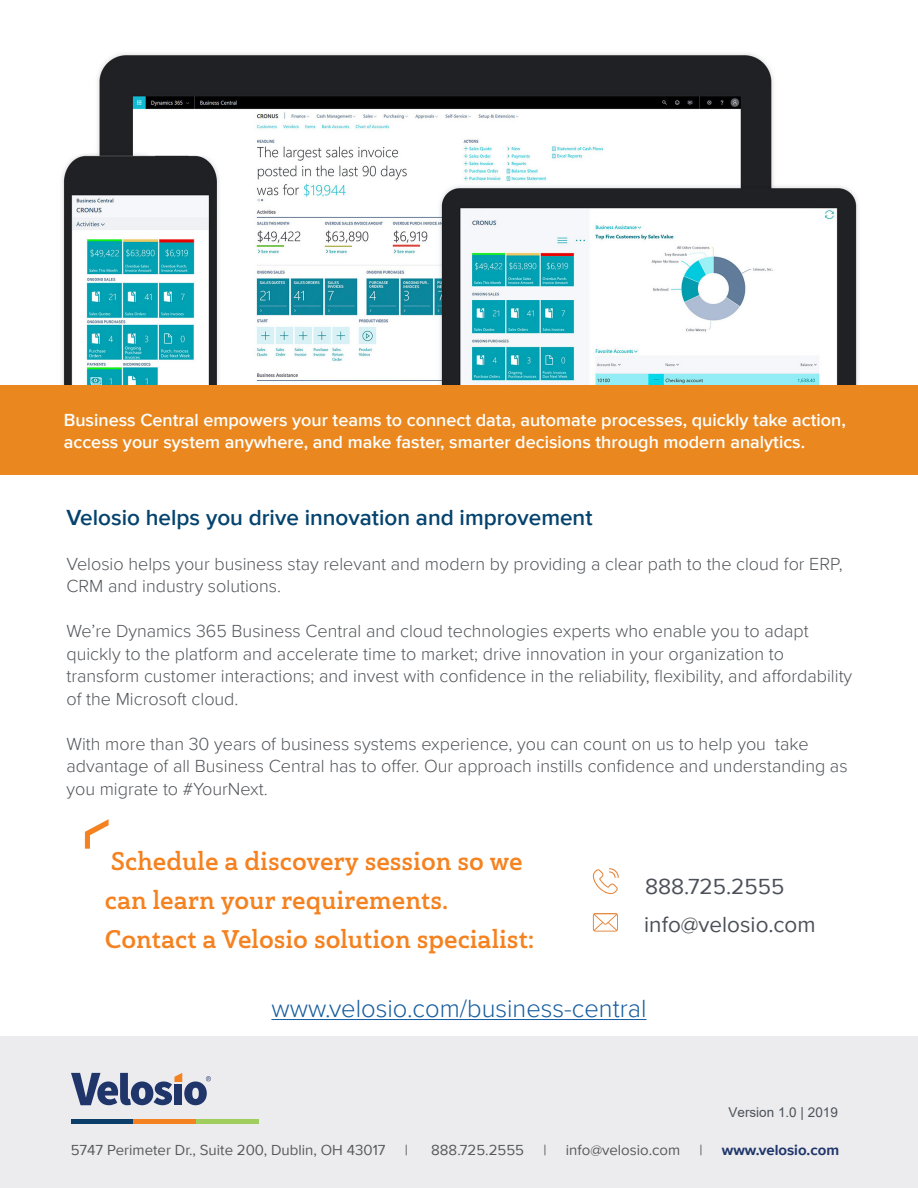
<style>
.page{position:relative;width:918px;height:1188px;background:#fff}
.page>*{position:absolute;margin:0;border:0;box-sizing:border-box;transform-origin:0 0}
.t1{font:25.5px/39px "Haboro Slab Nor Bol";color:#f58220}
.t2{font:300 25.5px "Proxima Nova";color:#175d9e}
.Bullets{font:600 22.5px "Proxima Nova";color:#04436e}
.t3{font:22.5px "Proxima Nova";color:#4c5159}
.Bullets-2{font:300 18px/22.5px "Proxima Nova";color:#53565a}
.Progressus_right{font:600 18px/21.6px "Proxima Nova";color:#fff}
.t4{font:15px "Proxima Nova";color:#57585a}
.t5{font:700 15px "Proxima Nova";color:#20366b}
.t6{font:13.5px "Arial";color:#4c5159}
</style>
<div class="page">
<div style="left:0;top:1037px;width:918px;height:151px;background:#ececee"></div>
<svg style="left:71px;top:1073px;width:140px;height:32px"></svg>
<svg style="left:85px;top:819px;width:24px;height:30px"></svg>
<hr style="left:271px;top:1019px;width:376px;height:1px;background:#175d9e">
<hr style="left:71px;top:1120px;width:62px;height:4px;background:#0b3f69">
<hr style="left:196px;top:1120px;width:62px;height:4px;background:#a0ce5e">
<hr style="left:133px;top:1120px;width:63px;height:4px;background:#f58220">
<svg style="left:592px;top:868px;width:27px;height:27px"></svg>
<svg style="left:593px;top:913px;width:25px;height:19px"></svg>
<img style="left:62px;top:53px;width:796px;height:332px">
<div style="left:0;top:385px;width:918px;height:90px;background:#ea881f"></div>
<p class="Progressus_right" style="left:64px;top:409px;width:784px">Business Central empowers your teams to connect data, automate processes, quickly take action, access your system anywhere, and make faster, smarter decisions through modern analytics.</p>
<p class="Bullets" style="left:66px;top:500px;width:528px">Velosio helps you drive innovation and improvement</p>
<p class="Bullets-2" style="left:66px;top:551px;width:778px">Velosio helps your business stay relevant and modern by providing a clear path to the cloud for ERP,<br>CRM and industry solutions.</p>
<p class="Bullets-2" style="left:66px;top:619px;width:787px">We’re Dynamics 365 Business Central and cloud technologies experts who enable you to adapt quickly to the platform and accelerate time to market; drive innovation in your organization to transform customer interactions; and invest with confidence in the reliability, flexibility, and affordability of the Microsoft cloud.</p>
<p class="Bullets-2" style="left:66px;top:731px;width:783px">With more than 30 years of business systems experience, you can count on us to help you take advantage of all Business Central has to offer. Our approach instills confidence and understanding as you migrate to #YourNext.</p>
<p class="t1" style="left:105px;top:842px;width:419px">Schedule a discovery session so we can learn your requirements.</p>
<p class="t1" style="left:105px;top:920px;width:431px">Contact a Velosio solution specialist:</p>
<p class="t3" style="left:645px;top:870px;width:141px">888.725.2555</p>
<p class="t3" style="left:644px;top:907px;width:173px">info@velosio.com</p>
<p class="t2" style="left:271px;top:989px;width:377px">www.velosio.com/business-central</p>
<p class="t6" style="left:729px;top:1103px;width:111px">Version 1.0 | 2019</p>
<p class="t4" style="left:71px;top:1138px;width:316px">5747 Perimeter Dr., Suite 200, Dublin, OH 43017</p>
<p class="t4" style="left:405px;top:1138px;width:5px">|</p>
<p class="t4" style="left:431px;top:1138px;width:94px">888.725.2555</p>
<p class="t4" style="left:543px;top:1138px;width:5px">|</p>
<p class="t4" style="left:566px;top:1138px;width:116px">info@velosio.com</p>
<p class="t4" style="left:699px;top:1138px;width:5px">|</p>
<p class="t5" style="left:722px;top:1138px;width:119px">www.velosio.com</p>
</div>
